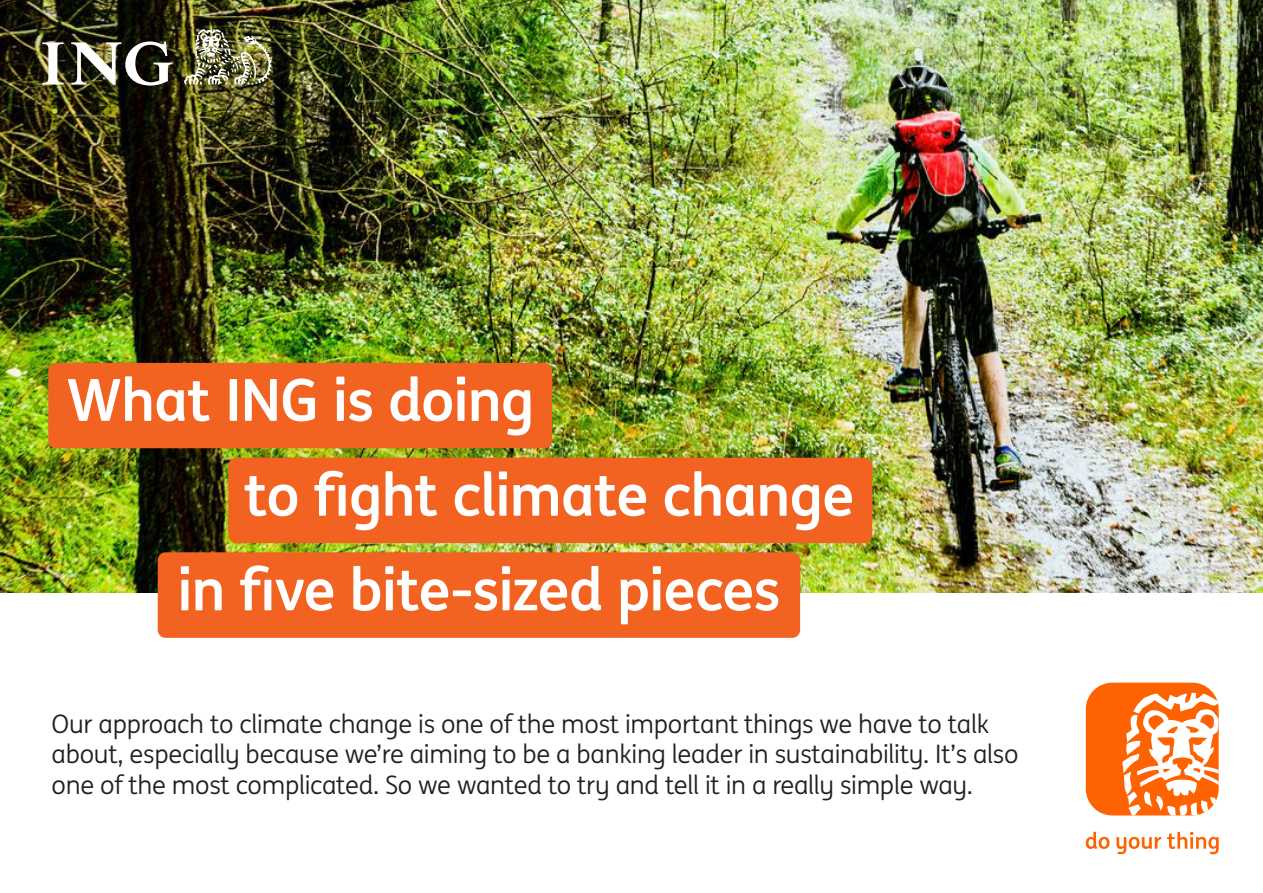
<style>
.page{position:relative;width:1263px;height:893px;background:#fff}
.page>*{position:absolute;margin:0;border:0;box-sizing:border-box;transform-origin:0 0}
.t1{font:700 58.05px "ING Me";letter-spacing:-.015em;color:#fff}
.t2{font:700 57.9px "ING Me";letter-spacing:-.015em;color:#fff}
.t3{font:25.5px/30.6px "ING Me";letter-spacing:-.01em;color:#231f20}
</style>
<div class="page">
<img style="left:0;top:0;width:1263px;height:593px">
<svg style="left:1086px;top:683px;width:133px;height:171px"></svg>
<img style="left:0;top:0;width:359px;height:171px">
<img style="left:71px;top:41px;width:102px;height:45px">
<svg style="left:42px;top:42px;width:22px;height:43px"></svg>
<img style="left:184px;top:29px;width:87px;height:56px">
<div style="left:48px;top:363px;width:504px;height:85px;background:#f26322;border-radius:8px"></div>
<div style="left:228px;top:458px;width:644px;height:85px;background:#f26322;border-radius:8px"></div>
<div style="left:158px;top:552px;width:642px;height:86px;background:#f26322;border-radius:8px"></div>
<h1 class="t1" style="left:66px;top:353px;width:470px">What ING is doing</h1>
<h1 class="t1" style="left:244px;top:448px;width:612px">to fight climate change</h1>
<h2 class="t2" style="left:177px;top:543px;width:605px">in five bite-sized pieces</h2>
<p class="t3" style="left:52px;top:707px;width:968px">Our approach to climate change is one of the most important things we have to talk about, especially because we’re aiming to be a banking leader in sustainability. It’s also one of the most complicated. So we wanted to try and tell it in a really simple way.</p>
</div>
